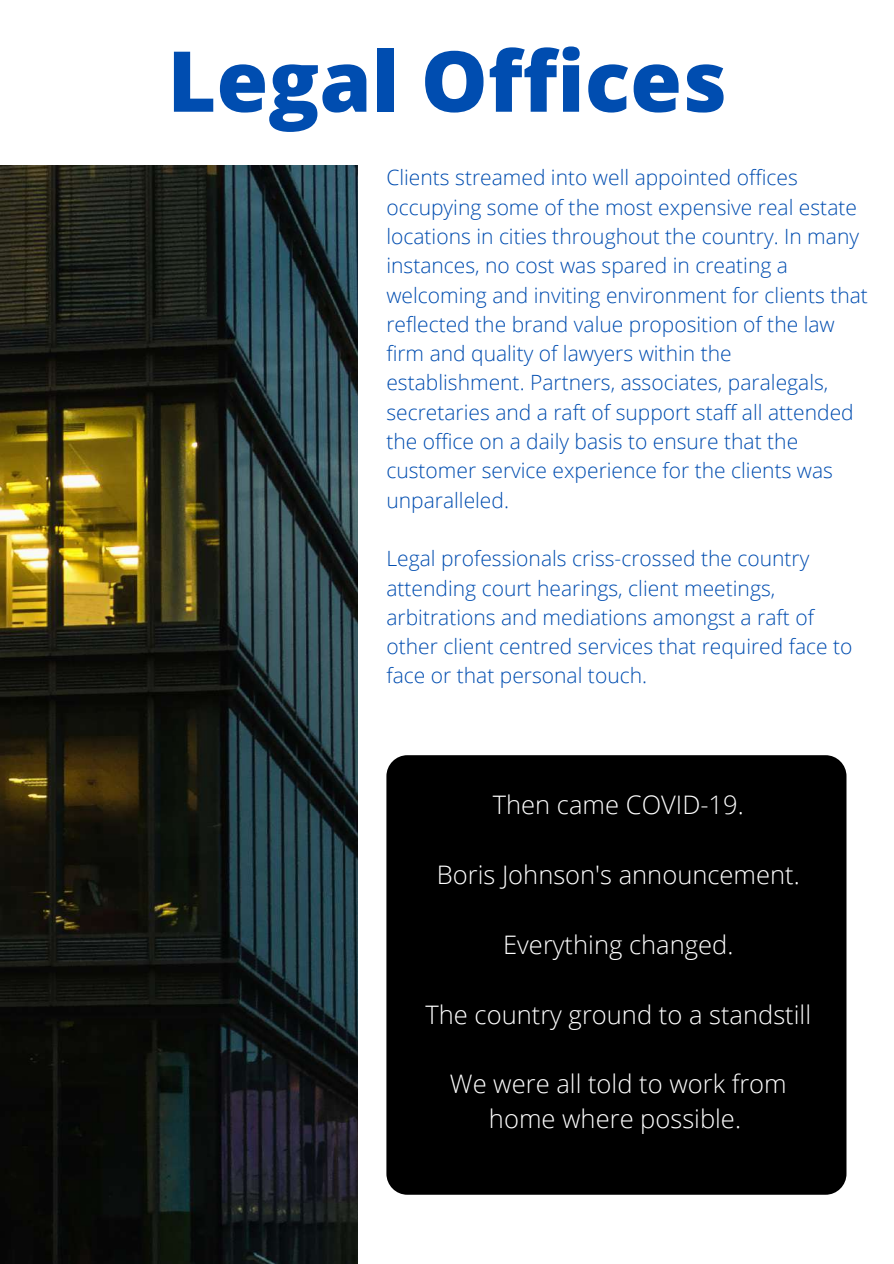
<style>
.page{position:relative;width:894px;height:1264px;background:#fff}
.page>*{position:absolute;margin:0;border:0;box-sizing:border-box;transform-origin:0 0}
.t1{font:800 84px "Open Sans";color:#004db0}
.t2{font:300 25.5px/35px "Open Sans";color:#fff;text-align:center}
.t3{font:300 21px/29.2px "Open Sans";color:#004db0}
</style>
<div class="page">
<img style="left:0;top:165px;width:357px;height:1098px">
<div style="left:386px;top:755px;width:460px;height:439px;background:#000"></div>
<h1 class="t1" style="left:167px;top:22px;width:561px">Legal Offices</h1>
<p class="t3" style="left:386px;top:163px;width:483px">Clients streamed into well appointed offices occupying some of the most expensive real estate locations in cities throughout the country. In many instances, no cost was spared in creating a welcoming and inviting environment for clients that reflected the brand value proposition of the law firm and quality of lawyers within the establishment. Partners, associates, paralegals, secretaries and a raft of support staff all attended the office on a daily basis to ensure that the customer service experience for the clients was unparalleled.</p>
<p class="t3" style="left:386px;top:543px;width:467px">Legal professionals criss-crossed the country attending court hearings, client meetings, arbitrations and mediations amongst a raft of other client centred services that required face to face or that personal touch.</p>
<p class="t2" style="left:492px;top:786px;width:252px">Then came COVID-19.</p>
<p class="t2" style="left:436px;top:856px;width:364px">Boris Johnson's announcement.</p>
<p class="t2" style="left:503px;top:926px;width:232px">Everything changed.</p>
<p class="t2" style="left:425px;top:996px;width:387px">The country ground to a standstill</p>
<p class="t2" style="left:450px;top:1066px;width:338px">We were all told to work from home where possible.</p>
</div>
